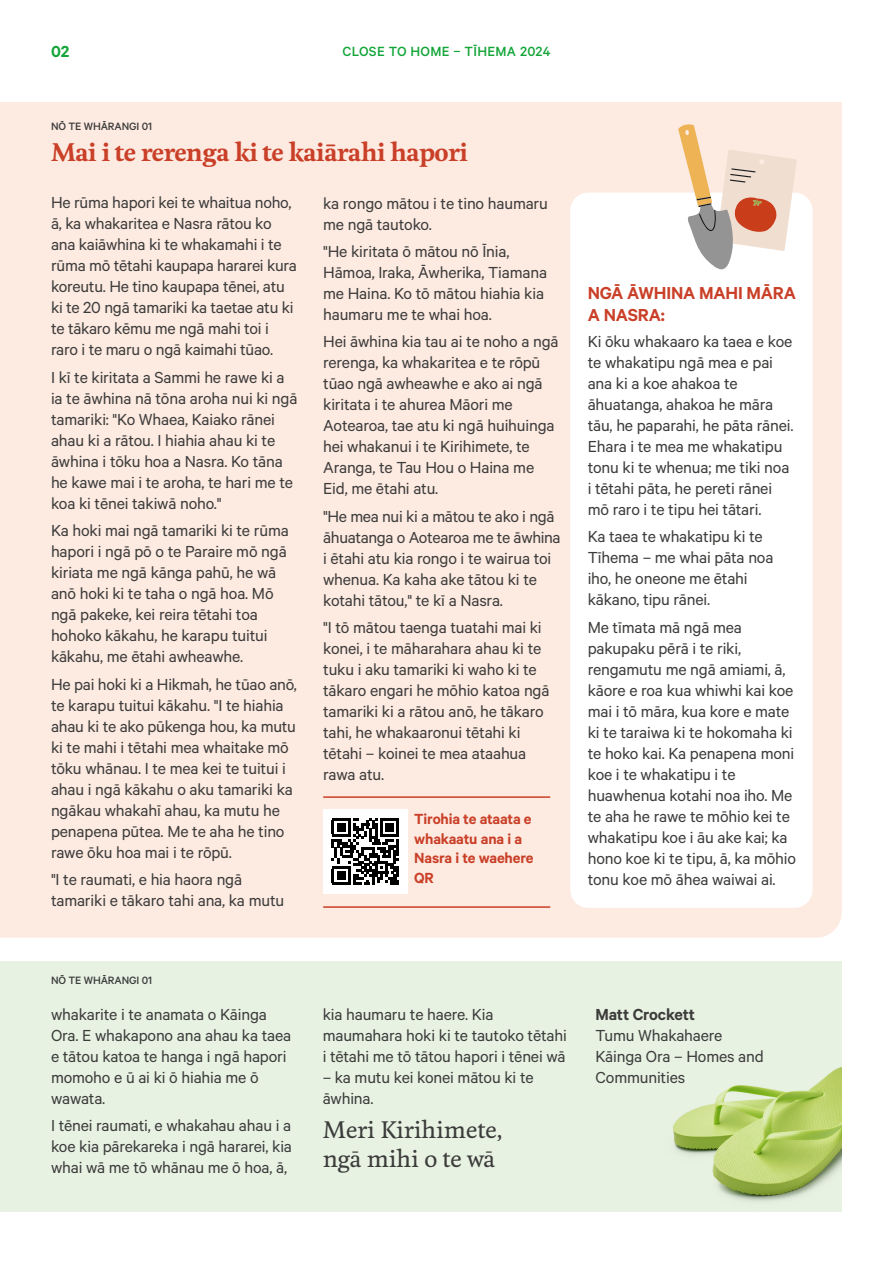
<style>
.page{position:relative;width:893px;height:1263px;background:#fff}
.page>*{position:absolute;margin:0;border:0;box-sizing:border-box;transform-origin:0 0}
.t1{font:700 24px "Feijoa";letter-spacing:-.02em;color:#c93f27}
.t2{font:500 22.5px/28.5px "Feijoa";letter-spacing:-.01em;color:#3c3c3b}
.t3{font:600 19.5px/22.2px "Calibre";letter-spacing:-.01em;color:#c93f27}
.t4{font:18px/21px "Calibre";letter-spacing:-.01em;color:#3c3c3b}
.t5{font:600 18px "Calibre";letter-spacing:-.01em;color:#3c3c3b}
.t6{font:600 18px "Calibre";color:#13a538}
.t7{font:600 16.5px/19.5px "Calibre";letter-spacing:-.01em;color:#c93f27}
.t8{font:500 15px "Calibre";letter-spacing:.02em;color:#13a538}
.t9{font:500 12px "Calibre";letter-spacing:-.01em;color:#3c3c3b}
</style>
<div class="page">
<div style="left:0;top:102px;width:842px;height:836px;background:#fdeae1"></div>
<div style="left:0;top:961px;width:842px;height:251px;background:#e8f2e3"></div>
<div style="left:323px;top:809px;width:84px;height:84px;background:#fff"></div>
<svg style="left:332px;top:818px;width:67px;height:67px"></svg>
<hr style="left:332px;top:882px;width:18px;height:3px;background:#000">
<div style="left:337px;top:872px;width:8px;height:8px;background:#000"></div>
<hr style="left:323px;top:796px;width:227px;height:2px;background:#c93f27">
<hr style="left:323px;top:906px;width:227px;height:2px;background:#c93f27">
<img style="left:673px;top:1067px;width:169px;height:134px">
<div style="left:570px;top:193px;width:243px;height:715px;background:#fff;border-radius:18px"></div>
<svg style="left:677px;top:124px;width:120px;height:145px"></svg>
<p class="t6" style="left:51px;top:41px;width:20px">02</p>
<p class="t8" style="left:342px;top:42px;width:210px">CLOSE TO HOME – TĪHEMA 2024</p>
<p class="t9" style="left:51px;top:119px;width:103px">NŌ TE WHĀRANGI 01</p>
<h1 class="t1" style="left:51px;top:135px;width:418px">Mai i te rerenga ki te kaiārahi hapori</h1>
<p class="t4" style="left:51px;top:192px;width:248px">He rūma hapori kei te whaitua noho, ā, ka whakaritea e Nasra rātou ko ana kaiāwhina ki te whakamahi i te rūma mō tētahi kaupapa hararei kura koreutu. He tino kaupapa tēnei, atu ki te 20 ngā tamariki ka taetae atu ki te tākaro kēmu me ngā mahi toi i raro i te maru o ngā kaimahi tūao.</p>
<p class="t4" style="left:51px;top:366px;width:248px">I kī te kiritata a Sammi he rawe ki a ia te āwhina nā tōna aroha nui ki ngā tamariki: "Ko Whaea, Kaiako rānei ahau ki a rātou. I hiahia ahau ki te āwhina i tōku hoa a Nasra. Ko tāna he kawe mai i te aroha, te hari me te koa ki tēnei takiwā noho."</p>
<p class="t4" style="left:51px;top:519px;width:239px">Ka hoki mai ngā tamariki ki te rūma hapori i ngā pō o te Paraire mō ngā kiriata me ngā kānga pahū, he wā anō hoki ki te taha o ngā hoa. Mō ngā pakeke, kei reira tētahi toa hohoko kākahu, he karapu tuitui kākahu, me ētahi awheawhe.</p>
<p class="t4" style="left:51px;top:673px;width:247px">He pai hoki ki a Hikmah, he tūao anō, te karapu tuitui kākahu. "I te hiahia ahau ki te ako pūkenga hou, ka mutu ki te mahi i tētahi mea whaitake mō tōku whānau. I te mea kei te tuitui i ahau i ngā kākahu o aku tamariki ka ngākau whakahī ahau, ka mutu he penapena pūtea. Me te aha he tino rawe ōku hoa mai i te rōpū.</p>
<p class="t4" style="left:51px;top:868px;width:235px">"I te raumati, e hia haora ngā tamariki e tākaro tahi ana, ka mutu</p>
<p class="t4" style="left:323px;top:192px;width:226px">ka rongo mātou i te tino haumaru me ngā tautoko.</p>
<p class="t4" style="left:323px;top:240px;width:225px">"He kiritata ō mātou nō Īnia,<br>Hāmoa, Iraka, Āwherika, Tiamana me Haina. Ko tō mātou hiahia kia haumaru me te whai hoa.</p>
<p class="t4" style="left:323px;top:331px;width:237px">Hei āwhina kia tau ai te noho a ngā rerenga, ka whakaritea e te rōpū tūao ngā awheawhe e ako ai ngā kiritata i te ahurea Māori me<br>Aotearoa, tae atu ki ngā huihuinga hei whakanui i te Kirihimete, te<br>Aranga, te Tau Hou o Haina me<br>Eid, me ētahi atu.</p>
<p class="t4" style="left:323px;top:505px;width:239px">"He mea nui ki a mātou te ako i ngā āhuatanga o Aotearoa me te āwhina i ētahi atu kia rongo i te wairua toi whenua. Ka kaha ake tātou ki te kotahi tātou," te kī a Nasra.</p>
<p class="t4" style="left:323px;top:616px;width:228px">"I tō mātou taenga tuatahi mai ki konei, i te māharahara ahau ki te tuku i aku tamariki ki waho ki te tākaro engari he mōhio katoa ngā tamariki ki a rātou anō, he tākaro tahi, he whakaaronui tētahi ki tētahi – koinei te mea ataahua rawa atu.</p>
<p class="t7" style="left:414px;top:809px;width:121px">Tirohia te ataata e whakaatu ana i a<br>Nasra i te waehere<br>QR</p>
<p class="t3" style="left:588px;top:281px;width:210px">NGĀ ĀWHINA MAHI MĀRA<br>A NASRA:</p>
<p class="t4" style="left:588px;top:330px;width:207px">Ki ōku whakaaro ka taea e koe te whakatipu ngā mea e pai ana ki a koe ahakoa te āhuatanga, ahakoa he māra tāu, he paparahi, he pāta rānei.<br>Ehara i te mea me whakatipu tonu ki te whenua; me tiki noa i tētahi pāta, he pereti rānei mō raro i te tipu hei tātari.</p>
<p class="t4" style="left:588px;top:525px;width:187px">Ka taea te whakatipu ki te<br>Tīhema – me whai pāta noa iho, he oneone me ētahi kākano, tipu rānei.</p>
<p class="t4" style="left:588px;top:616px;width:210px">Me tīmata mā ngā mea pakupaku pērā i te riki, rengamutu me ngā amiami, ā, kāore e roa kua whiwhi kai koe mai i tō māra, kua kore e mate ki te taraiwa ki te hokomaha ki te hoko kai. Ka penapena moni koe i te whakatipu i te huawhenua kotahi noa iho. Me te aha he rawe te mōhio kei te whakatipu koe i āu ake kai; ka hono koe ki te tipu, ā, ka mōhio tonu koe mō āhea waiwai ai.</p>
<p class="t9" style="left:51px;top:974px;width:103px">NŌ TE WHĀRANGI 01</p>
<p class="t4" style="left:51px;top:1003px;width:242px">whakarite i te anamata o Kāinga<br>Ora. E whakapono ana ahau ka taea e tātou katoa te hanga i ngā hapori momoho e ū ai ki ō hiahia me ō wawata.</p>
<p class="t4" style="left:51px;top:1114px;width:242px;text-align:justify">I tēnei raumati, e whakahau ahau i a koe kia pārekareka i ngā hararei, kia whai wā me tō whānau me ō hoa, ā,</p>
<p class="t4" style="left:323px;top:1003px;width:246px">kia haumaru te haere. Kia maumahara hoki ki te tautoko tētahi i tētahi me tō tātou hapori i tēnei wā</p>
<p class="t4" style="left:323px;top:1066px;width:212px">– ka mutu kei konei mātou ki te āwhina.</p>
<p class="t2" style="left:323px;top:1117px;width:181px">Meri Kirihimete, ngā mihi o te wā</p>
<p class="t5" style="left:595px;top:1003px;width:101px">Matt Crockett</p>
<p class="t4" style="left:595px;top:1024px;width:170px">Tumu Whakahaere<br>Kāinga Ora – Homes and<br>Communities</p>
</div>
